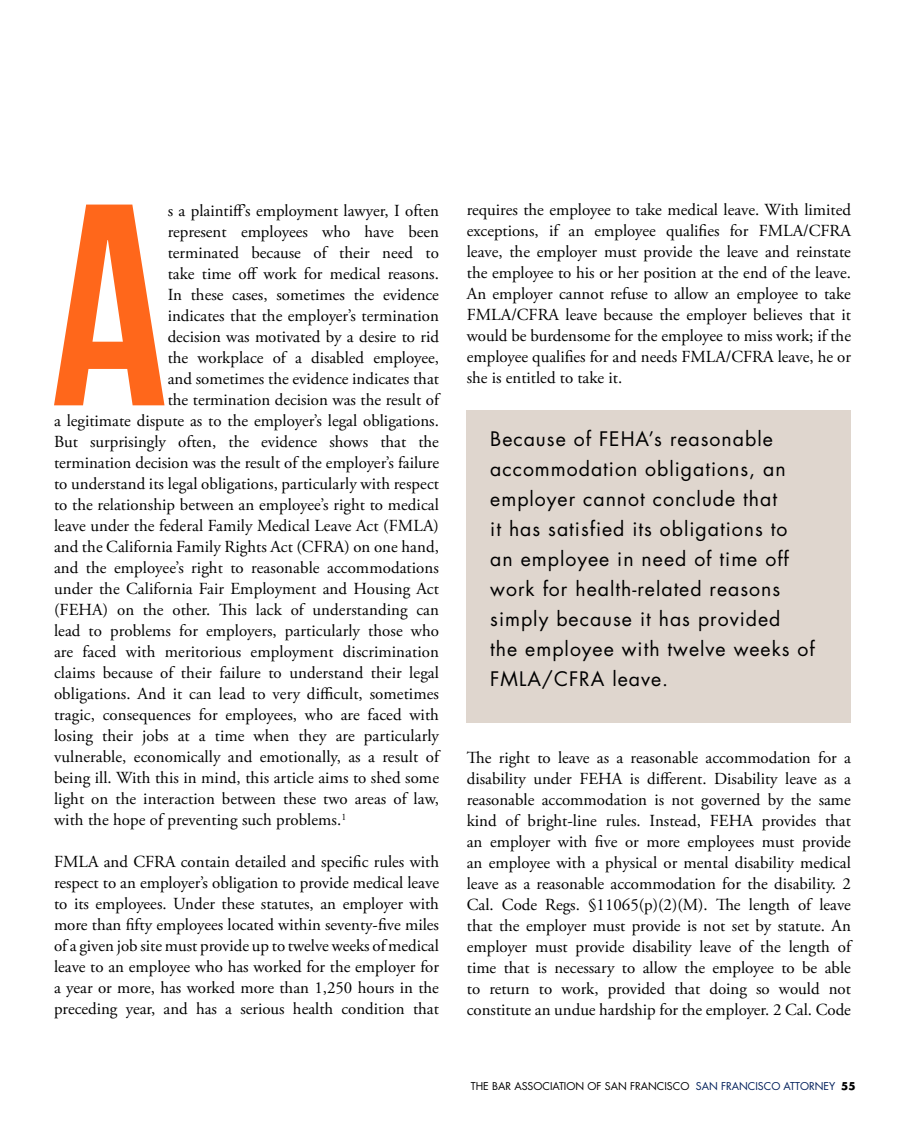
<style>
.page{position:relative;width:905px;height:1134px;background:#fff}
.page>*{position:absolute;margin:0;border:0;box-sizing:border-box;transform-origin:0 0}
.t1{font:286.8px "Bebas Neue";color:#ff671b}
.t2{font:19.5px/30px "Futura";letter-spacing:.05em;color:#000}
.t3{font:16.8px/21px "Adobe Garamond Pro";letter-spacing:.005em;color:#000;text-align:justify}
.t4{font:10.5px "Futura Std";color:#000}
.s1{font-family:"Futura"}
.s2{color:#001f5b}
.s3{font-weight:700}
</style>
<div class="page">
<div style="left:466px;top:410px;width:384px;height:313px;background:#dfd6ce"></div>
<h1 class="t1" style="left:51px;top:149px;width:118px">A</h1>
<p class="t3" style="left:168px;top:201px;width:273px">s a plaintiff’s employment lawyer, I often</p>
<p class="t3" style="left:168px;top:222px;width:273px">represent employees who have been</p>
<p class="t3" style="left:168px;top:243px;width:273px">terminated because of their need to</p>
<p class="t3" style="left:168px;top:264px;width:273px">take time off work for medical reasons.</p>
<p class="t3" style="left:168px;top:285px;width:273px">In these cases, sometimes the evidence</p>
<p class="t3" style="left:168px;top:306px;width:273px">indicates that the employer’s termination</p>
<p class="t3" style="left:168px;top:327px;width:273px">decision was motivated by a desire to rid</p>
<p class="t3" style="left:168px;top:348px;width:273px">the workplace of a disabled employee,</p>
<p class="t3" style="left:168px;top:369px;width:273px">and sometimes the evidence indicates that</p>
<p class="t3" style="left:168px;top:390px;width:273px">the termination decision was the result of</p>
<p class="t3" style="left:54px;top:411px;width:386px">a legitimate dispute as to the employer’s legal obligations.</p>
<p class="t3" style="left:54px;top:432px;width:386px">But surprisingly often, the evidence shows that the</p>
<p class="t3" style="left:54px;top:453px;width:386px">termination decision was the result of the employer’s failure</p>
<p class="t3" style="left:54px;top:474px;width:386px">to understand its legal obligations, particularly with respect</p>
<p class="t3" style="left:54px;top:495px;width:386px">to the relationship between an employee’s right to medical</p>
<p class="t3" style="left:54px;top:516px;width:386px">leave under the federal Family Medical Leave Act (FMLA)</p>
<p class="t3" style="left:54px;top:537px;width:386px">and the California Family Rights Act (CFRA) on one hand,</p>
<p class="t3" style="left:54px;top:558px;width:386px">and the employee’s right to reasonable accommodations</p>
<p class="t3" style="left:54px;top:579px;width:386px">under the California Fair Employment and Housing Act</p>
<p class="t3" style="left:54px;top:600px;width:386px">(FEHA) on the other. This lack of understanding can</p>
<p class="t3" style="left:54px;top:621px;width:386px">lead to problems for employers, particularly those who</p>
<p class="t3" style="left:54px;top:642px;width:386px">are faced with meritorious employment discrimination</p>
<p class="t3" style="left:54px;top:663px;width:386px">claims because of their failure to understand their legal</p>
<p class="t3" style="left:54px;top:684px;width:386px">obligations. And it can lead to very difficult, sometimes</p>
<p class="t3" style="left:54px;top:705px;width:386px">tragic, consequences for employees, who are faced with</p>
<p class="t3" style="left:54px;top:726px;width:386px">losing their jobs at a time when they are particularly</p>
<p class="t3" style="left:54px;top:747px;width:386px">vulnerable, economically and emotionally, as a result of</p>
<p class="t3" style="left:54px;top:768px;width:386px">being ill. With this in mind, this article aims to shed some</p>
<p class="t3" style="left:54px;top:789px;width:386px">light on the interaction between these two areas of law,</p>
<p class="t3" style="left:54px;top:810px;width:294px">with the hope of preventing such problems.<sup>1</sup></p>
<p class="t3" style="left:54px;top:852px;width:386px">FMLA and CFRA contain detailed and specific rules with respect to an employer’s obligation to provide medical leave to its employees. Under these statutes, an employer with more than fifty employees located within seventy-five miles of a given job site must provide up to twelve weeks of medical leave to an employee who has worked for the employer for a year or more, has worked more than 1,250 hours in the preceding year, and has a serious health condition that</p>
<p class="t3" style="left:467px;top:200px;width:385px">requires the employee to take medical leave. With limited exceptions, if an employee qualifies for FMLA/CFRA leave, the employer must provide the leave and reinstate the employee to his or her position at the end of the leave.<br>An employer cannot refuse to allow an employee to take FMLA/CFRA leave because the employer believes that it would be burdensome for the employee to miss work; if the employee qualifies for and needs FMLA/CFRA leave, he or she is entitled to take it.</p>
<p class="t2" style="left:490px;top:424px;width:326px">Because of FEHA’s reasonable accommodation obligations, an employer cannot conclude that<br>it has satisfied its obligations to an employee in need of time off work for health-related reasons simply because it has provided<br>the employee with twelve weeks of<br>FMLA/CFRA leave.</p>
<p class="t3" style="left:467px;top:748px;width:385px">The right to leave as a reasonable accommodation for a disability under FEHA is different. Disability leave as a reasonable accommodation is not governed by the same kind of bright-line rules. Instead, FEHA provides that an employer with five or more employees must provide an employee with a physical or mental disability medical leave as a reasonable accommodation for the disability. 2<br>Cal. Code Regs. §11065(p)(2)(M). The length of leave that the employer must provide is not set by statute. An employer must provide disability leave of the length of time that is necessary to allow the employee to be able to return to work, provided that doing so would not constitute an undue hardship for the employer. 2 Cal. Code</p>
<p class="t4" style="left:471px;top:1080px;width:386px"><span class="s1">T</span>HE BAR ASSOCIATION OF SAN FRANCISCO <span class="s2">SAN FRANCISCO ATTORNEY</span> <span class="s3">55</span></p>
</div>
